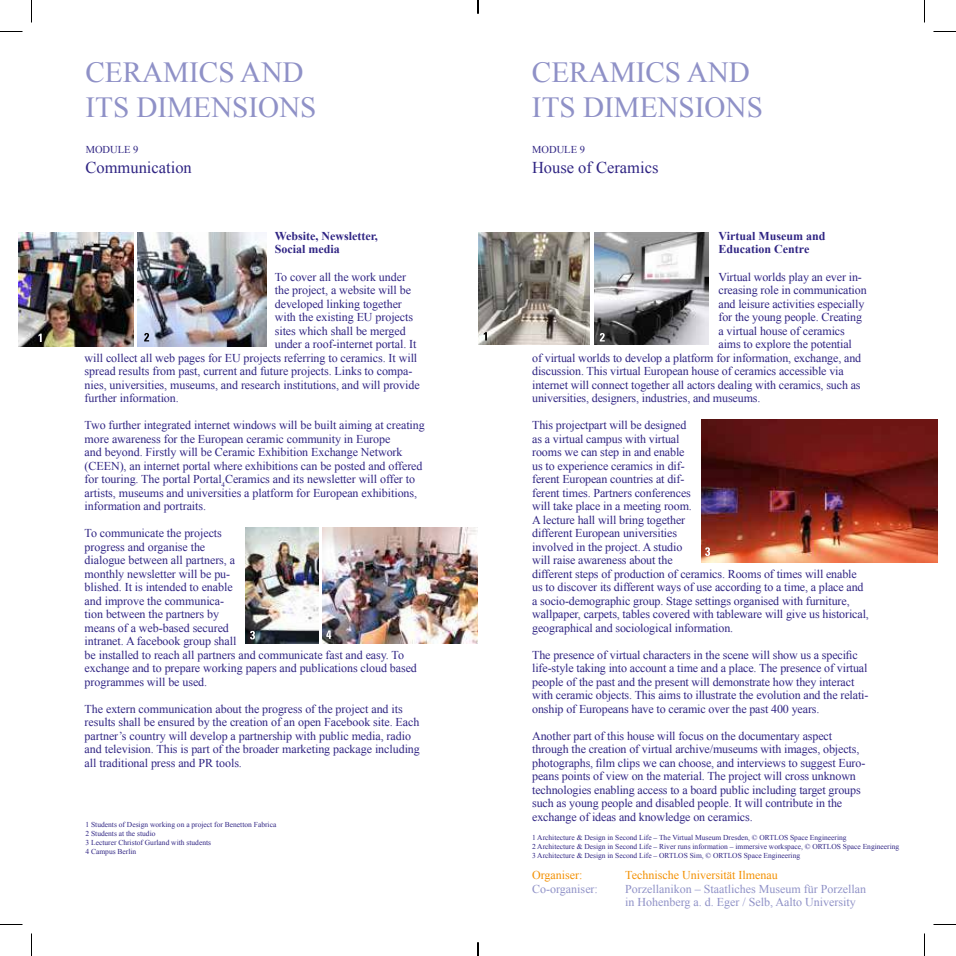
<style>
.page{position:relative;width:956px;height:956px;background:#fff}
.page>*{position:absolute;margin:0;border:0;box-sizing:border-box;transform-origin:0 0}
.t1{font:29.1px/35px "Times New Roman";color:#8f91c7}
.t2{font:16.5px "Times New Roman";color:#2f2483}
.t3{font:12px/13.5px "Times New Roman";letter-spacing:-.01em;color:#2f2483}
.t4{font:12px/13.5px "Times New Roman";color:#8f91c7}
.t5{font:700 12px/13.5px "Times New Roman";color:#2f2483}
.t6{font:12px "Times New Roman";color:#f39001}
.t7{font:10.5px "Times New Roman";color:#2f2483}
.t8{font:7.5px/9px "Times New Roman";color:#2f2483}
</style>
<div class="page">
<img style="left:322px;top:528px;width:156px;height:116px">
<img style="left:245px;top:528px;width:73px;height:116px">
<img style="left:138px;top:233px;width:128px;height:113px">
<img style="left:19px;top:233px;width:115px;height:113px">
<svg style="left:326px;top:630px;width:5px;height:9px"></svg>
<svg style="left:250px;top:631px;width:5px;height:8px"></svg>
<svg style="left:144px;top:333px;width:5px;height:8px"></svg>
<svg style="left:38px;top:334px;width:4px;height:8px"></svg>
<img style="left:478px;top:233px;width:112px;height:112px">
<img style="left:594px;top:233px;width:114px;height:112px">
<img style="left:701px;top:419px;width:236px;height:143px">
<svg style="left:600px;top:333px;width:5px;height:8px"></svg>
<svg style="left:484px;top:332px;width:3px;height:9px"></svg>
<svg style="left:705px;top:547px;width:5px;height:9px"></svg>
<svg style="left:0;top:31px;width:22px;height:1px"></svg>
<svg style="left:933px;top:31px;width:23px;height:1px"></svg>
<svg style="left:0;top:924px;width:22px;height:1px"></svg>
<svg style="left:933px;top:924px;width:23px;height:1px"></svg>
<svg style="left:31px;top:0;width:1px;height:22px"></svg>
<svg style="left:31px;top:933px;width:1px;height:23px"></svg>
<svg style="left:924px;top:0;width:1px;height:22px"></svg>
<svg style="left:924px;top:933px;width:1px;height:23px"></svg>
<svg style="left:477px;top:0;width:2px;height:14px"></svg>
<svg style="left:477px;top:942px;width:2px;height:14px"></svg>
<h1 class="t1" style="left:86px;top:55px;width:232px">CERAMICS AND<br>ITS DIMENSIONS</h1>
<h1 class="t1" style="left:532px;top:55px;width:232px">CERAMICS AND<br>ITS DIMENSIONS</h1>
<p class="t7" style="left:86px;top:143px;width:54px">MODULE 9</p>
<p class="t7" style="left:532px;top:143px;width:54px">MODULE 9</p>
<h2 class="t2" style="left:86px;top:157px;width:108px">Communication</h2>
<p class="t5" style="left:275px;top:229px;width:105px">Website, Newsletter,<br>Social media</p>
<p class="t3" style="left:275px;top:270px;width:133px">To cover all the work under</p>
<p class="t3" style="left:275px;top:283px;width:138px">the project, a website will be</p>
<p class="t3" style="left:275px;top:297px;width:129px">developed linking together</p>
<p class="t3" style="left:275px;top:310px;width:140px">with the existing EU projects</p>
<p class="t3" style="left:275px;top:324px;width:132px">sites which shall be merged</p>
<p class="t3" style="left:275px;top:337px;width:143px">under a roof-internet portal. It</p>
<p class="t3" style="left:85px;top:351px;width:334px">will collect all web pages for EU projects referring to ceramics. It will</p>
<p class="t3" style="left:85px;top:364px;width:329px">spread results from past, current and future projects. Links to compa-</p>
<p class="t3" style="left:85px;top:378px;width:337px">nies, universities, museums, and research institutions, and will provide</p>
<p class="t3" style="left:85px;top:391px;width:96px">further information.</p>
<p class="t3" style="left:85px;top:418px;width:342px">Two further integrated internet windows will be built aiming at creating more awareness for the European ceramic community in Europe<br>and beyond. Firstly will be Ceramic Exhibition Exchange Network (CEEN), an internet portal where exhibitions can be posted and offered for touring. The portal Portal<sub>4</sub>Ceramics and its newsletter will offer to artists, museums and universities a platform for European exhibitions, information and portraits.</p>
<p class="t3" style="left:85px;top:526px;width:334px">To communicate the projects<br>progress and organise the<br>dialogue between all partners, a<br>monthly newsletter will be pu-<br>blished. It is intended to enable<br>and improve the communica-<br>tion between the partners by<br>means of a web-based secured<br>intranet. A facebook group shall<br>be installed to reach all partners and communicate fast and easy. To exchange and to prepare working papers and publications cloud based programmes will be used.</p>
<p class="t3" style="left:85px;top:702px;width:337px">The extern communication about the progress of the project and its results shall be ensured by the creation of an open Facebook site. Each partner’s country will develop a partnership with public media, radio and television. This is part of the broader marketing package including all traditional press and PR tools.</p>
<p class="t8" style="left:86px;top:820px;width:192px">1 Students of Design working on a project for Benetton Fabrica 2 Students at the studio<br>3 Lecturer Christof Gurland with students<br>4 Campus Berlin</p>
<h2 class="t2" style="left:532px;top:156px;width:128px">House of Ceramics</h2>
<p class="t5" style="left:719px;top:229px;width:108px">Virtual Museum and<br>Education Centre</p>
<p class="t3" style="left:719px;top:270px;width:145px">Virtual worlds play an ever in-</p>
<p class="t3" style="left:719px;top:283px;width:150px">creasing role in communication</p>
<p class="t3" style="left:719px;top:297px;width:147px">and leisure activities especially</p>
<p class="t3" style="left:719px;top:310px;width:145px">for the young people. Creating</p>
<p class="t3" style="left:719px;top:324px;width:128px">a virtual house of ceramics</p>
<p class="t3" style="left:719px;top:337px;width:135px">aims to explore the potential</p>
<p class="t3" style="left:532px;top:351px;width:330px">of virtual worlds to develop a platform for information, exchange, and</p>
<p class="t3" style="left:532px;top:364px;width:313px">discussion. This virtual European house of ceramics accessible via</p>
<p class="t3" style="left:532px;top:378px;width:330px">internet will connect together all actors dealing with ceramics, such as</p>
<p class="t3" style="left:532px;top:391px;width:230px">universities, designers, industries, and museums.</p>
<p class="t3" style="left:532px;top:418px;width:338px">This projectpart will be designed<br>as a virtual campus with virtual<br>rooms we can step in and enable<br>us to experience ceramics in dif-<br>ferent European countries at dif-<br>ferent times. Partners conferences<br>will take place in a meeting room.<br>A lecture hall will bring together<br>different European universities<br>involved in the project. A studio<br>will raise awareness about the<br>different steps of production of ceramics. Rooms of times will enable us to discover its different ways of use according to a time, a place and a socio-demographic group. Stage settings organised with furniture, wallpaper, carpets, tables covered with tableware will give us historical, geographical and sociological information.</p>
<p class="t3" style="left:532px;top:648px;width:338px">The presence of virtual characters in the scene will show us a specific life-style taking into account a time and a place. The presence of virtual people of the past and the present will demonstrate how they interact with ceramic objects. This aims to illustrate the evolution and the relati&shy;onship of Europeans have to ceramic over the past 400 years.</p>
<p class="t3" style="left:532px;top:729px;width:335px">Another part of this house will focus on the documentary aspect through the creation of virtual archive/museums with images, objects, photographs, film clips we can choose, and interviews to suggest Euro&shy;peans points of view on the material. The project will cross unknown technologies enabling access to a board public including target groups such as young people and disabled people. It will contribute in the exchange of ideas and knowledge on ceramics.</p>
<p class="t8" style="left:532px;top:832px;width:369px">1 Architecture &amp; Design in Second Life – The Virtual Museum Dresden, © ORTLOS Space Engineering<br>2 Architecture &amp; Design in Second Life – River runs information – immersive workspace, © ORTLOS Space Engineering<br>3 Architecture &amp; Design in Second Life – ORTLOS Sim, © ORTLOS Space Engineering</p>
<p class="t6" style="left:532px;top:867px;width:52px">Organiser:</p>
<p class="t6" style="left:625px;top:867px;width:154px">Technische Universität Ilmenau</p>
<p class="t4" style="left:532px;top:882px;width:67px">Co-organiser:</p>
<p class="t4" style="left:625px;top:882px;width:242px">Porzellanikon – Staatliches Museum für Porzellan in Hohenberg a. d. Eger / Selb, Aalto University</p>
</div>
